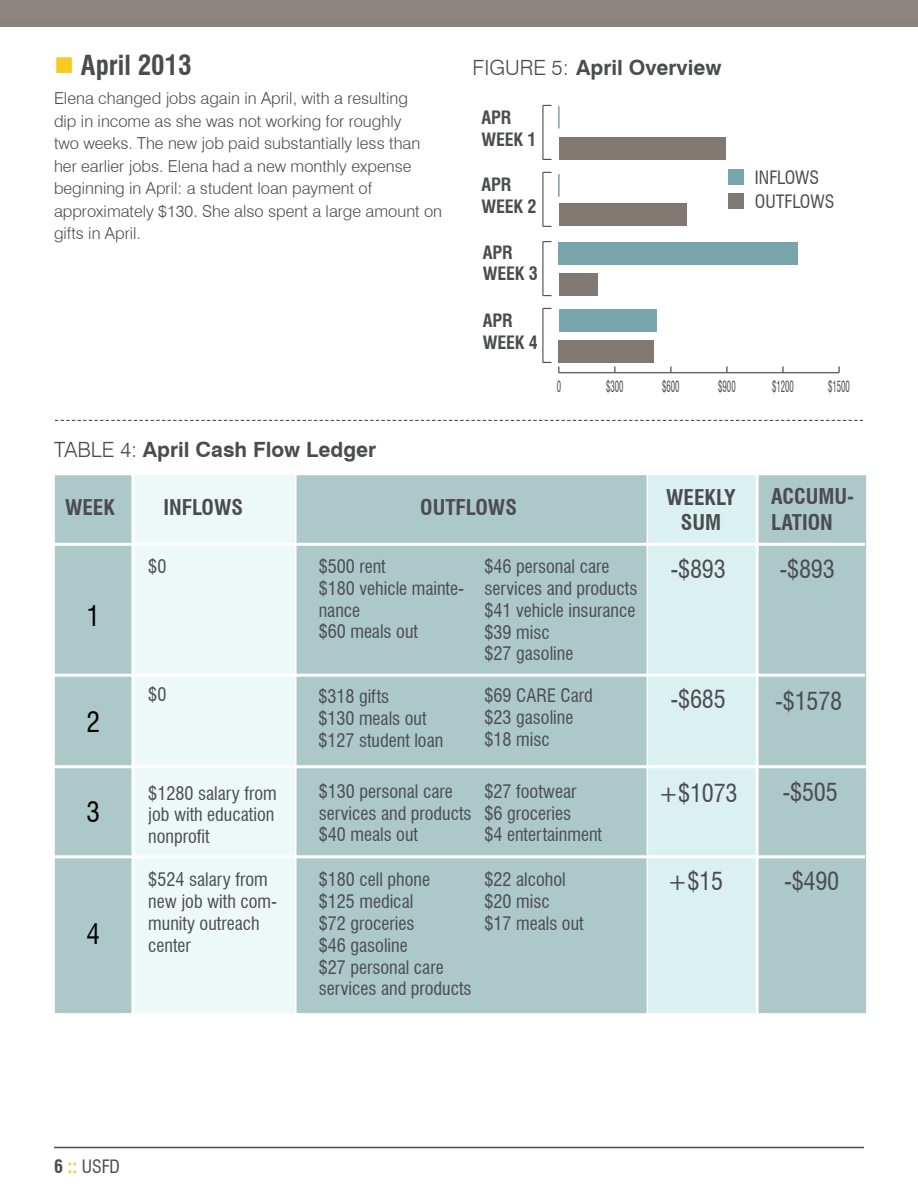
<style>
.page{position:relative;width:918px;height:1188px;background:#fff}
.page>*{position:absolute;margin:0;border:0;box-sizing:border-box;transform-origin:0 0}
.t1{font:condensed 27.3px "Swiss 721 BT";color:#000}
.t2{font:700 condensed 27px "Swiss 721 BT";color:#4b4c4d}
.t3{font:condensed 24.3px "Swiss 721 BT";letter-spacing:-.01em;color:#4b4c4d}
.t4{font:700 condensed 21.15px/25.5px "Swiss 721 BT";color:#4b4c4d;text-align:center}
.t5{font:700 21px "Swiss 721 BT";color:#4b4c4d}
.t6{font:condensed 18.15px/21.8px "Swiss 721 BT";color:#4b4c4d}
.t7{font:700 condensed 18px/21.6px "Swiss 721 BT";letter-spacing:-.01em;color:#4b4c4d}
.t8{font:condensed 18px/24.2px "Swiss 721 BT";color:#4b4c4d}
.t9{font:300 16.5px/22.5px "Swiss 721 BT";color:#4b4c4d}
.t10{font:condensed 15px "Swiss 721 BT";color:#4b4c4d;scale:.59 1}
.s1{color:#f5ca21}
.s2{font-weight:300}
.s3{font-weight:700}
.s4{font-weight:700;color:#f5ca21}
</style>
<div class="page">
<hr style="left:54px;top:1147px;width:810px;height:1px;background:#4b4c4d">
<svg style="left:55px;top:420px;width:808px;height:1px"></svg>
<hr style="left:542px;top:105px;width:1px;height:54px;background:#4b4c4d">
<hr style="left:542px;top:172px;width:1px;height:54px;background:#4b4c4d">
<hr style="left:542px;top:242px;width:1px;height:54px;background:#4b4c4d">
<div style="left:728px;top:170px;width:16px;height:15px;background:#78a5ac"></div>
<div style="left:728px;top:193px;width:16px;height:16px;background:#807871"></div>
<hr style="left:542px;top:308px;width:1px;height:54px;background:#4b4c4d">
<hr style="left:559px;top:372px;width:280px;height:1px;background:#4b4c4d">
<svg style="left:782px;top:367px;width:2px;height:6px"></svg>
<svg style="left:838px;top:367px;width:2px;height:6px"></svg>
<hr style="left:558px;top:106px;width:2px;height:23px;background:#78a5ac">
<div style="left:559px;top:137px;width:167px;height:23px;background:#807871"></div>
<hr style="left:558px;top:174px;width:2px;height:23px;background:#78a5ac">
<div style="left:559px;top:204px;width:128px;height:22px;background:#807871"></div>
<div style="left:559px;top:242px;width:239px;height:23px;background:#78a5ac"></div>
<div style="left:559px;top:273px;width:39px;height:23px;background:#807871"></div>
<div style="left:559px;top:309px;width:98px;height:22px;background:#78a5ac"></div>
<div style="left:559px;top:340px;width:95px;height:22px;background:#807871"></div>
<div style="left:54px;top:474px;width:78px;height:540px;background:#acc8c9"></div>
<div style="left:53px;top:474px;width:80px;height:541px;border:2px solid #fff"></div>
<div style="left:134px;top:474px;width:256px;height:540px;background:#edf8f8"></div>
<div style="left:296px;top:474px;width:359px;height:540px;background:#acc8c9"></div>
<div style="left:758px;top:474px;width:109px;height:540px;background:#acc8c9"></div>
<div style="left:757px;top:474px;width:111px;height:541px;border:2px solid #fff"></div>
<div style="left:647px;top:474px;width:109px;height:540px;background:#dbf0f1"></div>
<div style="left:647px;top:474px;width:110px;height:541px;border:2px solid #fff"></div>
<hr style="left:52px;top:543px;width:813px;height:3px;background:#fff">
<hr style="left:52px;top:855px;width:813px;height:3px;background:#fff">
<hr style="left:52px;top:765px;width:815px;height:3px;background:#fff">
<hr style="left:52px;top:674px;width:813px;height:3px;background:#fff">
<div style="left:0;top:0;width:918px;height:27px;background:#8b857e"></div>
<p class="t2" style="left:54px;top:49px;width:139px"><span class="s1">■</span> April 2013</p>
<p class="t9" style="left:54px;top:87px;width:390px">Elena changed jobs again in April, with a resulting<br>dip in income as she was not working for roughly<br>two weeks. The new job paid substantially less than her earlier jobs. Elena had a new monthly expense beginning in April: a student loan payment of approximately $130. She also spent a large amount on gifts in April.</p>
<p class="t5" style="left:54px;top:437px;width:324px"><span class="s2">TABLE 4:</span> April Cash Flow Ledger</p>
<p class="t5" style="left:472px;top:54px;width:250px"><span class="s2">FIGURE 5:</span> April Overview</p>
<p class="t7" style="left:481px;top:107px;width:56px">APR<br>WEEK 1</p>
<p class="t7" style="left:481px;top:174px;width:56px">APR<br>WEEK 2</p>
<p class="t7" style="left:483px;top:242px;width:56px">APR<br>WEEK 3</p>
<p class="t7" style="left:483px;top:310px;width:56px">APR<br>WEEK 4</p>
<p class="t8" style="left:755px;top:165px;width:81px">INFLOWS<br>OUTFLOWS</p>
<p class="t10" style="left:557px;top:377px;width:9px">0</p>
<p class="t10" style="left:606px;top:377px;width:31px">$300</p>
<p class="t10" style="left:662px;top:377px;width:31px">$600</p>
<p class="t10" style="left:718px;top:377px;width:31px">$900</p>
<p class="t10" style="left:772px;top:377px;width:39px">$1200</p>
<p class="t10" style="left:828px;top:377px;width:39px">$1500</p>
<p class="t4" style="left:65px;top:495px;width:51px">WEEK</p>
<p class="t4" style="left:163px;top:495px;width:81px">INFLOWS</p>
<p class="t4" style="left:420px;top:495px;width:98px">OUTFLOWS</p>
<p class="t4" style="left:666px;top:484px;width:71px">WEEKLY<br>SUM</p>
<p class="t4" style="left:771px;top:484px;width:85px;text-align:left">ACCUMU-<br>LATION</p>
<p class="t1" style="left:86px;top:599px;width:15px">1</p>
<p class="t1" style="left:86px;top:706px;width:15px">2</p>
<p class="t1" style="left:86px;top:796px;width:15px">3</p>
<p class="t1" style="left:86px;top:917px;width:15px">4</p>
<p class="t6" style="left:148px;top:555px;width:20px">$0</p>
<p class="t6" style="left:148px;top:684px;width:20px">$0</p>
<p class="t6" style="left:148px;top:782px;width:130px">$1280 salary from job with education nonprofit</p>
<p class="t6" style="left:148px;top:869px;width:130px">$524 salary from new job with com&shy;munity outreach center</p>
<p class="t6" style="left:319px;top:555px;width:147px">$500 rent<br>$180 vehicle mainte&shy;nance<br>$60 meals out</p>
<p class="t6" style="left:318px;top:686px;width:126px">$318 gifts<br>$130 meals out $127 student loan</p>
<p class="t6" style="left:319px;top:780px;width:154px">$130 personal care services and products $40 meals out</p>
<p class="t6" style="left:319px;top:869px;width:154px">$180 cell phone<br>$125 medical<br>$72 groceries<br>$46 gasoline<br>$27 personal care services and products</p>
<p class="t6" style="left:484px;top:556px;width:154px">$46 personal care services and products $41 vehicle insurance $39 misc<br>$27 gasoline</p>
<p class="t6" style="left:484px;top:685px;width:110px">$69 CARE Card $23 gasoline $18 misc</p>
<p class="t6" style="left:484px;top:780px;width:119px">$27 footwear<br>$6 groceries<br>$4 entertainment</p>
<p class="t6" style="left:484px;top:869px;width:101px">$22 alcohol $20 misc<br>$17 meals out</p>
<p class="t3" style="left:670px;top:554px;width:57px">-$893</p>
<p class="t3" style="left:670px;top:685px;width:57px">-$685</p>
<p class="t3" style="left:658px;top:779px;width:81px">+$1073</p>
<p class="t3" style="left:667px;top:867px;width:57px">+$15</p>
<p class="t3" style="left:779px;top:554px;width:57px">-$893</p>
<p class="t3" style="left:775px;top:687px;width:69px">-$1578</p>
<p class="t3" style="left:783px;top:777px;width:57px">-$505</p>
<p class="t3" style="left:784px;top:867px;width:57px">-$490</p>
<p class="t8" style="left:54px;top:1155px;width:68px"><span class="s3">6</span> <span class="s4">::</span> USFD</p>
</div>
